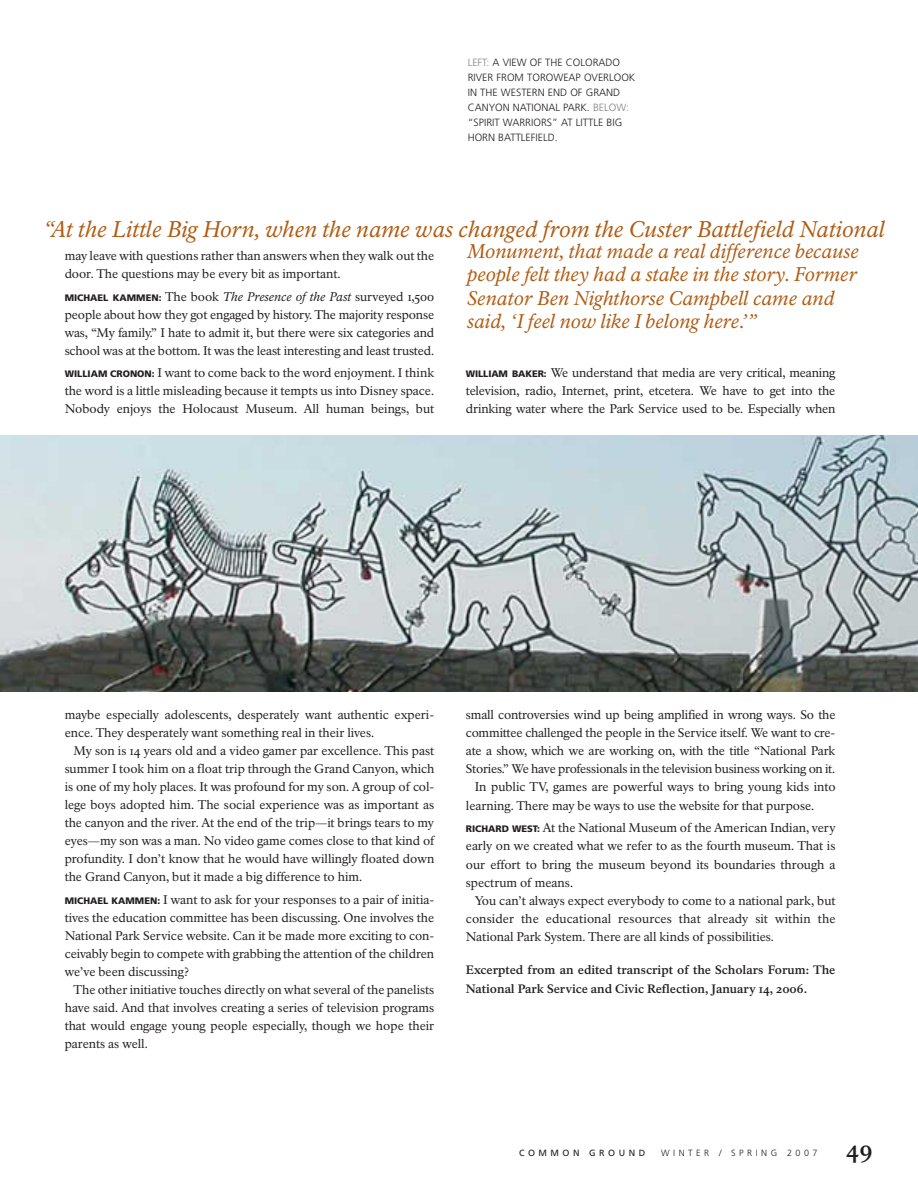
<style>
.page{position:relative;width:918px;height:1188px;background:#fff}
.page>*{position:absolute;margin:0;border:0;box-sizing:border-box;transform-origin:0 0}
.t1{font:700 23.25px "NPS Rawlinson";color:#231f20}
.t2{font:italic 22.35px "NPS Rawlinson";color:#b15b11}
.t3{font:italic 19.5px/23.1px "NPS Rawlinson";color:#b15b11}
.t4{font:12.3px/18px "NPS Rawlinson";letter-spacing:-.01em;color:#231f20;text-align:justify}
.t5{font:700 12px/18.1px "NPS Rawlinson";color:#231f20}
.t6{font:300 10.5px/15px "Frutiger";color:#231f20}
.t7{font:300 9px "Frutiger";letter-spacing:.39em;color:#231f20}
.t8{font:9px "Frutiger";letter-spacing:.39em;color:#231f20}
.s1{color:#808284}
.s2{font-family:"Frutiger";font-weight:900;font-size:9.3px}
.s3{font-style:italic}
</style>
<div class="page">
<img style="left:1px;top:436px;width:917px;height:256px">
<p class="t6" style="left:468px;top:56px;width:169px"><span class="s1">LEFT:</span> A VIEW OF THE COLORADO<br>RIVER FROM TOROWEAP OVERLOOK<br>IN THE WESTERN END OF GRAND<br>CANYON NATIONAL PARK. <span class="s1">BELOW: </span>“SPIRIT WARRIORS” AT LITTLE BIG<br>HORN BATTLEFIELD.</p>
<h2 class="t2" style="left:44px;top:221px;width:843px">“At the Little Big Horn, when the name was changed from the Custer Battlefield National</h2>
<h3 class="t3" style="left:467px;top:242px;width:393px">Monument, that made a real difference because people felt they had a stake in the story. Former Senator Ben Nighthorse Campbell came and said, ‘I feel now like I belong here.’”</h3>
<p class="t4" style="left:65px;top:248px;width:371px">may leave with questions rather than answers when they walk out the door. The questions may be every bit as important.</p>
<p class="t4" style="left:65px;top:289px;width:371px"><span class="s2">MICHAEL KAMMEN:</span> The book <span class="s3">The Presence of the Past</span> surveyed 1,500 people about how they got engaged by history. The majority response was, “My family.” I hate to admit it, but there were six categories and school was at the bottom. It was the least interesting and least trusted.</p>
<p class="t4" style="left:65px;top:365px;width:371px"><span class="s2">WILLIAM CRONON:</span> I want to come back to the word enjoyment. I think the word is a little misleading because it tempts us into Disney space.<br>Nobody enjoys the Holocaust Museum. All human beings, but</p>
<p class="t4" style="left:466px;top:365px;width:371px"><span class="s2">WILLIAM BAKER:</span> We understand that media are very critical, meaning television, radio, Internet, print, etcetera. We have to get into the drinking water where the Park Service used to be. Especially when</p>
<p class="t4" style="left:65px;top:707px;width:371px">maybe especially adolescents, desperately want authentic experi&shy;ence. They desperately want something real in their lives.</p>
<p class="t4" style="left:65px;top:743px;width:371px;text-indent:9px">My son is 14 years old and a video gamer par excellence. This past summer I took him on a float trip through the Grand Canyon, which is one of my holy places. It was profound for my son. A group of col&shy;lege boys adopted him. The social experience was as important as the canyon and the river. At the end of the trip—it brings tears to my eyes—my son was a man. No video game comes close to that kind of profundity. I don’t know that he would have willingly floated down the Grand Canyon, but it made a big difference to him.</p>
<p class="t4" style="left:65px;top:892px;width:371px"><span class="s2">MICHAEL KAMMEN:</span> I want to ask for your responses to a pair of initia&shy;tives the education committee has been discussing. One involves the National Park Service website. Can it be made more exciting to con&shy;ceivably begin to compete with grabbing the attention of the children we’ve been discussing?</p>
<p class="t4" style="left:65px;top:982px;width:371px;text-indent:9px">The other initiative touches directly on what several of the panelists have said. And that involves creating a series of television programs that would engage young people especially, though we hope their parents as well.</p>
<p class="t4" style="left:466px;top:707px;width:371px">small controversies wind up being amplified in wrong ways. So the</p>
<p class="t4" style="left:466px;top:725px;width:371px">committee challenged the people in the Service itself. We want to cre-</p>
<p class="t4" style="left:466px;top:743px;width:371px">ate a show, which we are working on, with the title “National Park</p>
<p class="t4" style="left:466px;top:761px;width:371px">Stories.” We have professionals in the television business working on it.</p>
<p class="t4" style="left:475px;top:779px;width:362px">In public TV, games are powerful ways to bring young kids into</p>
<p class="t4" style="left:466px;top:797px;width:350px">learning. There may be ways to use the website for that purpose.</p>
<p class="t4" style="left:466px;top:820px;width:371px"><span class="s2">RICHARD WEST:</span> At the National Museum of the American Indian, very early on we created what we refer to as the fourth museum. That is our effort to bring the museum beyond its boundaries through a spectrum of means.</p>
<p class="t4" style="left:466px;top:893px;width:371px;text-indent:9px">You can’t always expect everybody to come to a national park, but consider the educational resources that already sit within the National Park System. There are all kinds of possibilities.</p>
<p class="t5" style="left:466px;top:962px;width:371px">Excerpted from an edited transcript of the Scholars Forum: The<br>National Park Service and Civic Reflection, January 14, 2006.</p>
<p class="t8" style="left:519px;top:1150px;width:128px">COMMON GROUND</p>
<p class="t7" style="left:661px;top:1150px;width:158px">WINTER / SPRING 2007</p>
<h1 class="t1" style="left:846px;top:1139px;width:28px">49</h1>
</div>
